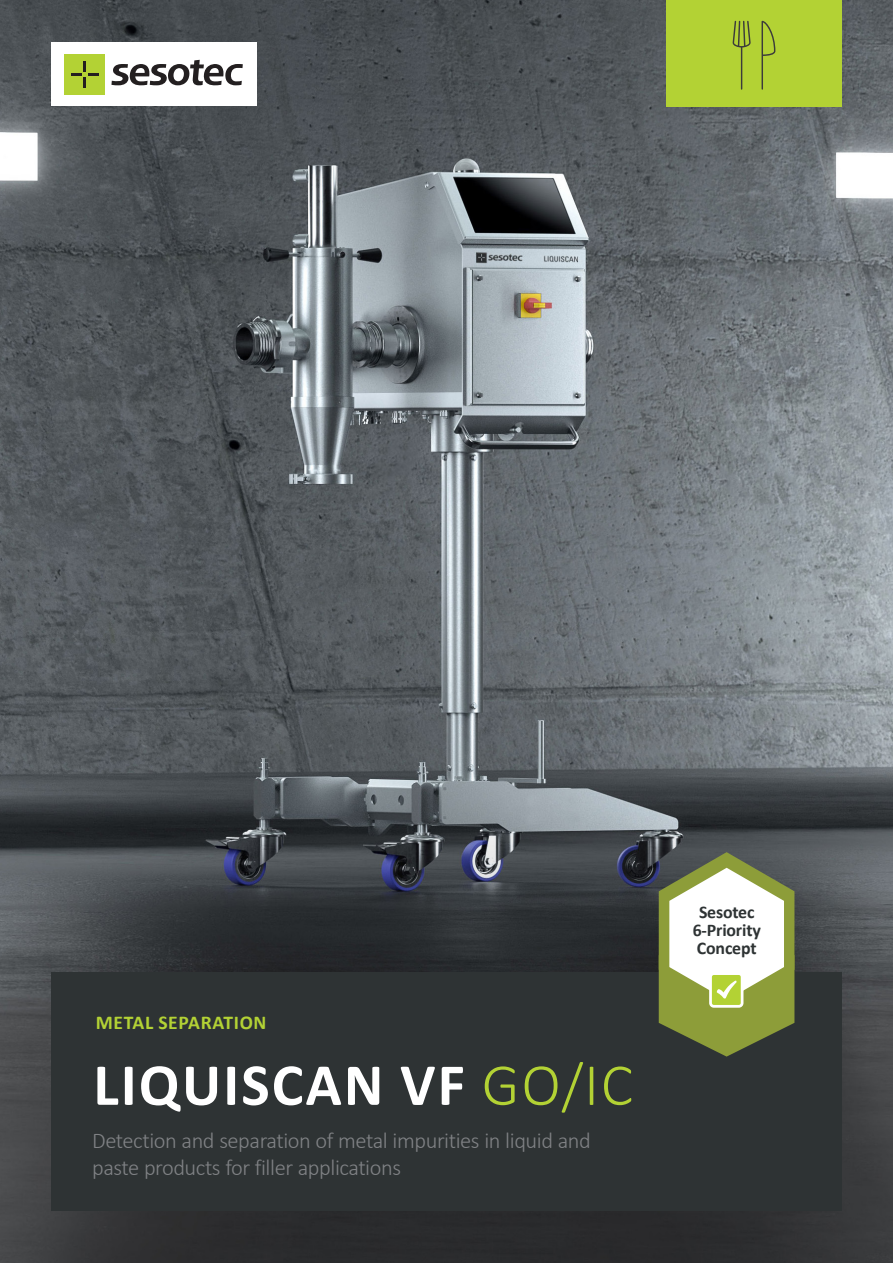
<style>
.page{position:relative;width:893px;height:1263px;background:#fff}
.page>*{position:absolute;margin:0;border:0;box-sizing:border-box;transform-origin:0 0}
.t1{font:700 60px "Calibri";letter-spacing:.035em;color:#fff}
.t2{font:300 22.5px/27px "Calibri";letter-spacing:-.02em;color:#808285}
.t3{font:700 19.65px "Calibri";letter-spacing:.035em;color:#b3d234}
.t4{font:700 17.85px/17.9px "Calibri";letter-spacing:-.01em;color:#2e3334;text-align:center}
.s1{font-weight:300;color:#b3d234}
</style>
<div class="page">
<img style="left:0;top:0;width:893px;height:1263px">
<div style="left:51px;top:973px;width:791px;height:238px;background:#2e3334"></div>
<div style="left:666px;top:0;width:176px;height:106px;background:#b3d234"></div>
<svg style="left:733px;top:21px;width:18px;height:69px"></svg>
<svg style="left:762px;top:21px;width:13px;height:69px"></svg>
<div style="left:51px;top:43px;width:205px;height:63px;background:#fff"></div>
<div style="left:65px;top:55px;width:40px;height:40px;background:#b3d234"></div>
<svg style="left:72px;top:61px;width:26px;height:27px"></svg>
<svg style="left:111px;top:60px;width:132px;height:25px"></svg>
<svg style="left:659px;top:852px;width:135px;height:205px"></svg>
<p class="t3" style="left:96px;top:1009px;width:172px">METAL SEPARATION</p>
<h1 class="t1" style="left:93px;top:1042px;width:541px">LIQUISCAN VF <span class="s1">GO/IC</span></h1>
<p class="t2" style="left:92px;top:1127px;width:500px">Detection and separation of metal impurities in liquid and paste products for filler applications</p>
<p class="t4" style="left:693px;top:903px;width:70px">Sesotec<br>6-Priority<br>Concept</p>
</div>
